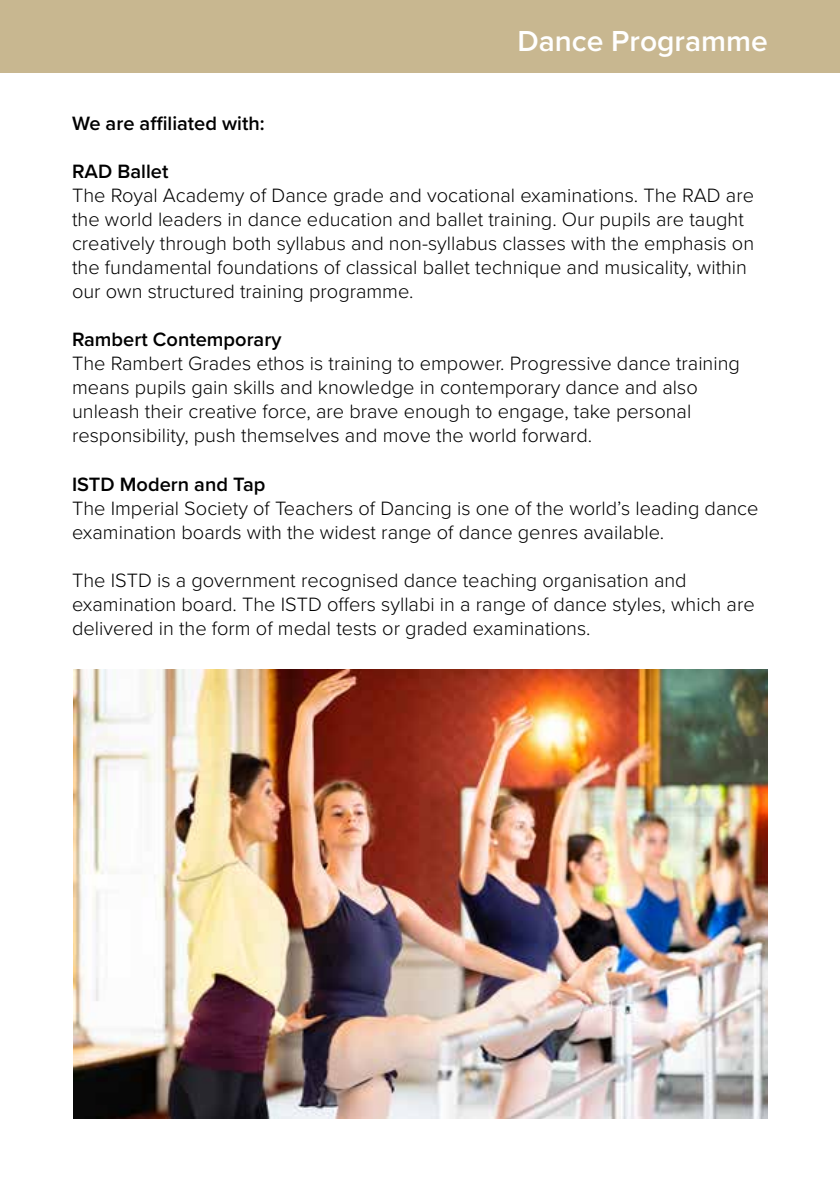
<style>
.page{position:relative;width:840px;height:1191px;background:#fff}
.page>*{position:absolute;margin:0;border:0;box-sizing:border-box;transform-origin:0 0}
.t1{font:600 30px "Proxima Nova";color:#fff}
.t2{font:300 20px/24px "Proxima Nova";color:#000}
.t3{font:600 20px "Proxima Nova";color:#000}
</style>
<div class="page">
<img style="left:74px;top:669px;width:693px;height:450px">
<div style="left:0;top:0;width:839px;height:72px;background:#c8b790"></div>
<h1 class="t1" style="left:517px;top:18px;width:252px">Dance Programme</h1>
<p class="t3" style="left:72px;top:109px;width:194px">We are affiliated with:</p>
<p class="t3" style="left:72px;top:157px;width:98px">RAD Ballet</p>
<p class="t2" style="left:72px;top:183px;width:683px">The Royal Academy of Dance grade and vocational examinations. The RAD are the world leaders in dance education and ballet training. Our pupils are taught creatively through both syllabus and non-syllabus classes with the emphasis on the fundamental foundations of classical ballet technique and musicality, within our own structured training programme.</p>
<p class="t3" style="left:72px;top:325px;width:211px">Rambert Contemporary</p>
<p class="t2" style="left:72px;top:351px;width:669px">The Rambert Grades ethos is training to empower. Progressive dance training means pupils gain skills and knowledge in contemporary dance and also unleash their creative force, are brave enough to engage, take personal responsibility, push themselves and move the world forward.</p>
<p class="t3" style="left:72px;top:469px;width:195px">ISTD Modern and Tap</p>
<p class="t2" style="left:72px;top:495px;width:687px">The Imperial Society of Teachers of Dancing is one of the world’s leading dance examination boards with the widest range of dance genres available.</p>
<p class="t2" style="left:72px;top:567px;width:683px">The ISTD is a government recognised dance teaching organisation and examination board. The ISTD offers syllabi in a range of dance styles, which are delivered in the form of medal tests or graded examinations.</p>
</div>
